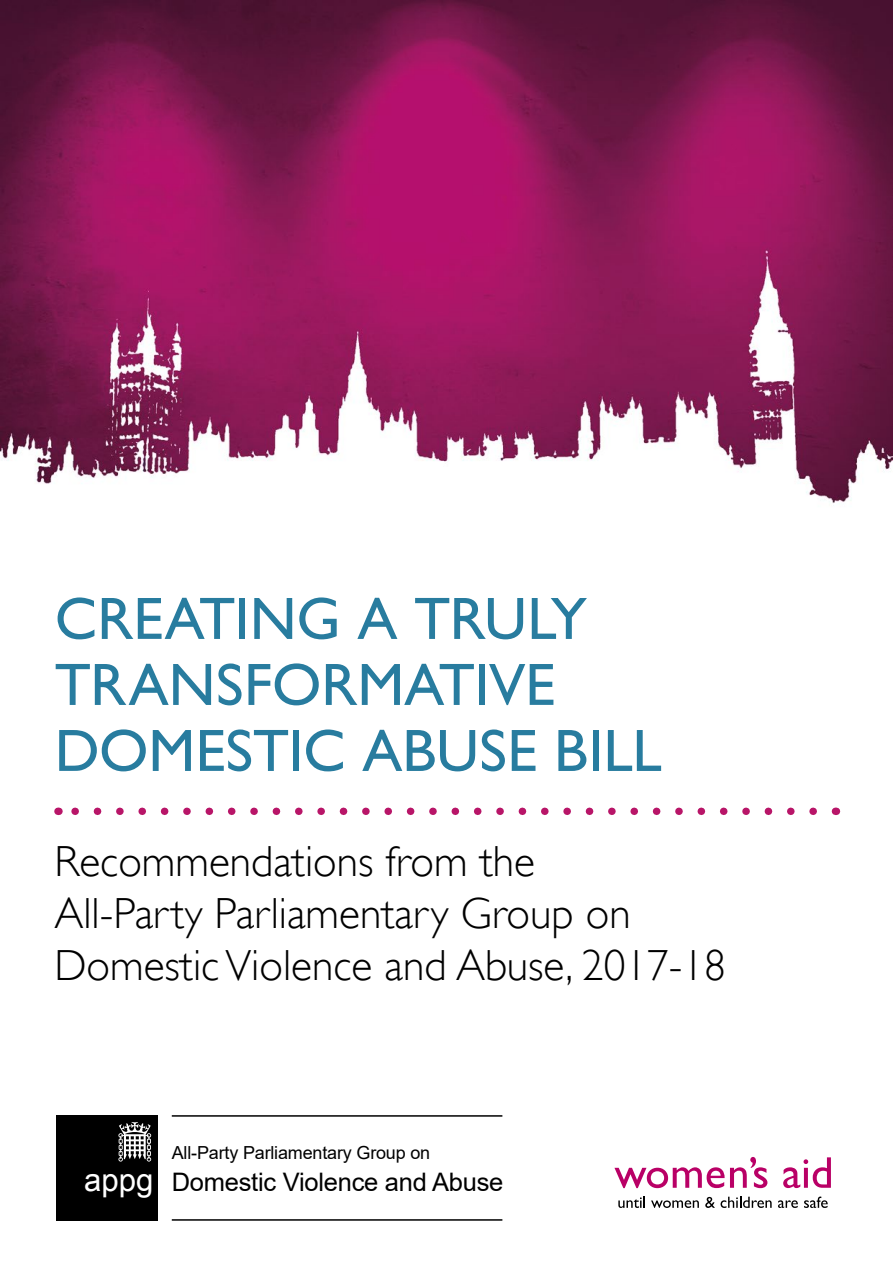
<style>
.page{position:relative;width:893px;height:1263px;background:#fff}
.page>*{position:absolute;margin:0;border:0;box-sizing:border-box;transform-origin:0 0}
.t1{font:60px/66px "Gill Sans";color:#287c9f}
.t2{font:300 43.5px/52.2px "Gill Sans";color:#000}
.t3{font:31.2px "Arial";color:#fff}
.t4{font:25.5px "Arial";letter-spacing:-.01em;color:#000}
.t5{font:18px "Arial";letter-spacing:-.01em;color:#000}
</style>
<div class="page">
<svg style="left:614px;top:1157px;width:153px;height:31px"></svg>
<svg style="left:783px;top:1157px;width:48px;height:31px"></svg>
<svg style="left:618px;top:1197px;width:27px;height:11px"></svg>
<svg style="left:651px;top:1200px;width:48px;height:8px"></svg>
<svg style="left:705px;top:1197px;width:10px;height:11px"></svg>
<svg style="left:721px;top:1197px;width:51px;height:11px"></svg>
<svg style="left:778px;top:1200px;width:20px;height:8px"></svg>
<svg style="left:804px;top:1196px;width:24px;height:12px"></svg>
<img style="left:0;top:0;width:893px;height:503px">
<svg style="left:71px;top:807px;width:742px;height:8px"></svg>
<div style="left:56px;top:1115px;width:102px;height:106px;background:#000"></div>
<svg style="left:118px;top:1122px;width:33px;height:39px"></svg>
<hr style="left:172px;top:1115px;width:330px;height:2px;background:#000">
<hr style="left:172px;top:1219px;width:330px;height:2px;background:#000">
<h1 class="t1" style="left:55px;top:587px;width:609px">CREATING A TRULY<br>TRANSFORMATIVE<br>DOMESTIC ABUSE BILL</h1>
<p class="t2" style="left:54px;top:835px;width:673px">Recommendations from the<br>All-Party Parliamentary Group on<br>Domestic Violence and Abuse, 2017-18</p>
<p class="t3" style="left:84px;top:1159px;width:71px">appg</p>
<p class="t5" style="left:172px;top:1140px;width:260px">All-Party Parliamentary Group on</p>
<p class="t4" style="left:172px;top:1164px;width:333px">Domestic Violence and Abuse</p>
</div>
